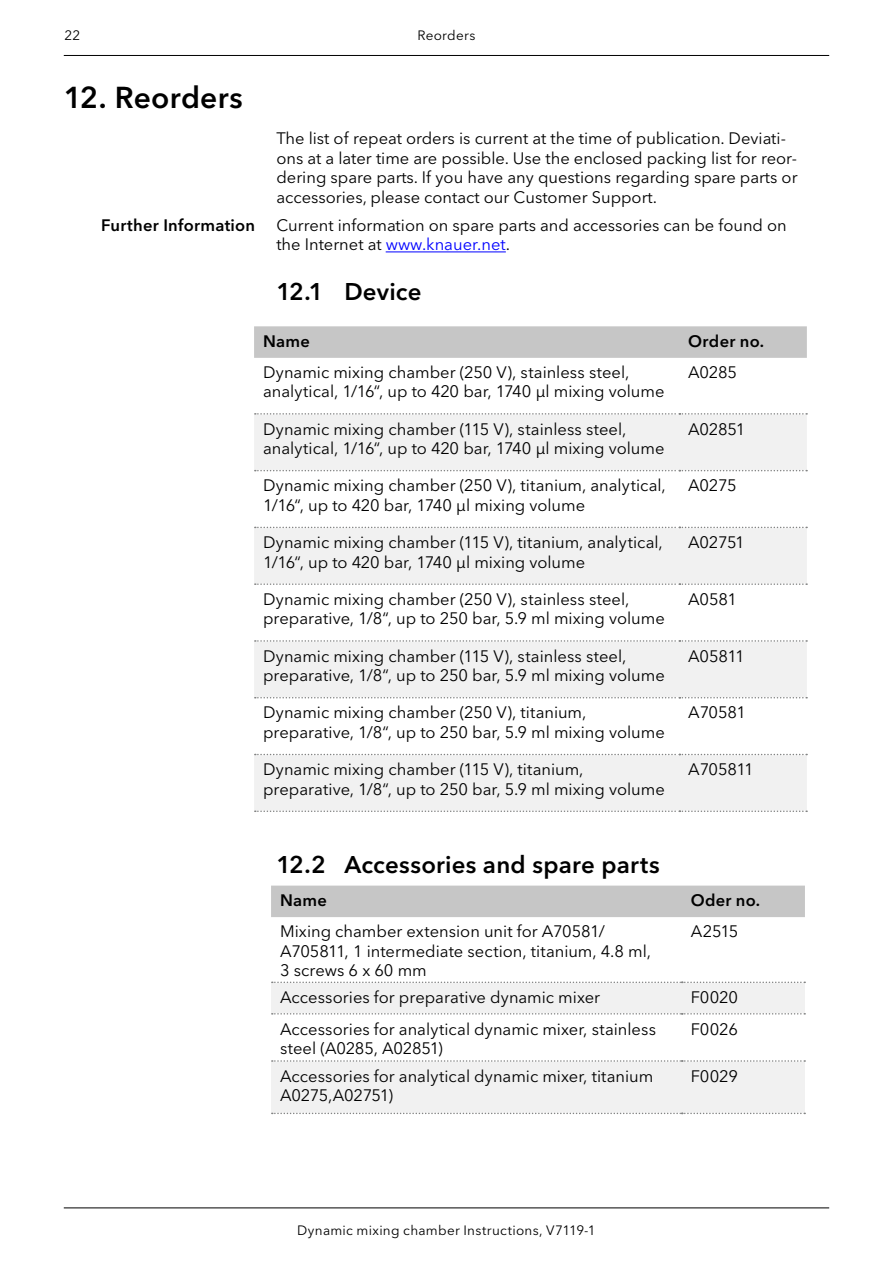
<style>
.page{position:relative;width:893px;height:1263px;background:#fff}
.page>*{position:absolute;margin:0;border:0;box-sizing:border-box;transform-origin:0 0}
.t1{font:600 30px "Avenir Next W1 G";letter-spacing:.01em;color:#000}
.t2{font:600 24px "Avenir Next W1 G";letter-spacing:.01em;color:#000}
.t3{font:16.5px/19.5px "Avenir Next W1 G";color:#000}
.t4{font:600 16.5px "Avenir Next W1 G";letter-spacing:.015em;color:#000}
.t5{font:16.5px "Avenir Next W1 G";letter-spacing:-.025em;color:#000}
.t6{font:13.5px "Avenir Next W1 G";letter-spacing:.02em;color:#000}
.s1{color:#00f}
</style>
<div class="page">
<hr style="left:386px;top:251px;width:120px;height:1px;background:#00f">
<div style="left:254px;top:326px;width:553px;height:32px;background:#c6c6c6"></div>
<svg style="left:254px;top:414px;width:553px;height:397px;fill:#f1f1f1"></svg>
<svg style="left:255px;top:413px;width:552px;height:2px"></svg>
<svg style="left:255px;top:470px;width:552px;height:1px"></svg>
<svg style="left:255px;top:527px;width:552px;height:1px"></svg>
<svg style="left:255px;top:583px;width:552px;height:2px"></svg>
<svg style="left:255px;top:640px;width:552px;height:2px"></svg>
<svg style="left:255px;top:697px;width:552px;height:1px"></svg>
<svg style="left:255px;top:754px;width:552px;height:1px"></svg>
<svg style="left:255px;top:810px;width:552px;height:2px"></svg>
<div style="left:271px;top:885px;width:534px;height:32px;background:#c6c6c6"></div>
<svg style="left:271px;top:981px;width:534px;height:133px"></svg>
<hr style="left:64px;top:55px;width:765px;height:1px;background:#000">
<hr style="left:64px;top:1207px;width:765px;height:1px;background:#000">
<p class="t6" style="left:64px;top:27px;width:17px">22</p>
<p class="t6" style="left:417px;top:27px;width:60px">Reorders</p>
<h1 class="t1" style="left:64px;top:79px;width:180px">12. Reorders</h1>
<p class="t4" style="left:101px;top:215px;width:155px">Further Information</p>
<p class="t3" style="left:276px;top:129px;width:523px">The list of repeat orders is current at the time of publication. Deviati&shy;ons at a later time are possible. Use the enclosed packing list for reor&shy;dering spare parts. If you have any questions regarding spare parts or accessories, please contact our Customer Support.</p>
<p class="t3" style="left:276px;top:215px;width:512px">Current information on spare parts and accessories can be found on the Internet at <span class="s1">www.knauer.net</span>.</p>
<h2 class="t2" style="left:276px;top:277px;width:147px">12.1 Device</h2>
<p class="t4" style="left:263px;top:331px;width:48px">Name</p>
<p class="t4" style="left:688px;top:331px;width:77px">Order no.</p>
<p class="t3" style="left:263px;top:362px;width:403px">Dynamic mixing chamber (250 V), stainless steel, analytical, 1/16“, up to 420 bar, 1740 μl mixing volume</p>
<p class="t3" style="left:688px;top:362px;width:50px">A0285</p>
<p class="t3" style="left:263px;top:419px;width:403px">Dynamic mixing chamber (115 V), stainless steel, analytical, 1/16“, up to 420 bar, 1740 μl mixing volume</p>
<p class="t3" style="left:688px;top:419px;width:59px">A02851</p>
<p class="t3" style="left:263px;top:476px;width:404px">Dynamic mixing chamber (250 V), titanium, analytical,<br>1/16“, up to 420 bar, 1740 μl mixing volume</p>
<p class="t3" style="left:688px;top:476px;width:50px">A0275</p>
<p class="t3" style="left:263px;top:533px;width:401px">Dynamic mixing chamber (115 V), titanium, analytical,<br>1/16“, up to 420 bar, 1740 μl mixing volume</p>
<p class="t3" style="left:688px;top:533px;width:58px">A02751</p>
<p class="t3" style="left:263px;top:589px;width:403px">Dynamic mixing chamber (250 V), stainless steel, preparative, 1/8“, up to 250 bar, 5.9 ml mixing volume</p>
<p class="t3" style="left:688px;top:589px;width:50px">A0581</p>
<p class="t3" style="left:263px;top:646px;width:403px">Dynamic mixing chamber (115 V), stainless steel, preparative, 1/8“, up to 250 bar, 5.9 ml mixing volume</p>
<p class="t3" style="left:688px;top:646px;width:58px">A05811</p>
<p class="t3" style="left:263px;top:703px;width:403px">Dynamic mixing chamber (250 V), titanium, preparative, 1/8“, up to 250 bar, 5.9 ml mixing volume</p>
<p class="t3" style="left:688px;top:703px;width:59px">A70581</p>
<p class="t3" style="left:263px;top:760px;width:403px">Dynamic mixing chamber (115 V), titanium, preparative, 1/8“, up to 250 bar, 5.9 ml mixing volume</p>
<p class="t5" style="left:688px;top:759px;width:67px">A705811</p>
<h2 class="t2" style="left:276px;top:850px;width:385px">12.2 Accessories and spare parts</h2>
<p class="t4" style="left:280px;top:890px;width:48px">Name</p>
<p class="t4" style="left:691px;top:890px;width:71px">Oder no.</p>
<p class="t3" style="left:280px;top:921px;width:373px">Mixing chamber extension unit for A70581/<br>A705811, 1 intermediate section, titanium, 4.8 ml,<br>3 screws 6 x 60 mm</p>
<p class="t3" style="left:691px;top:921px;width:49px">A2515</p>
<p class="t3" style="left:280px;top:987px;width:322px">Accessories for preparative dynamic mixer</p>
<p class="t3" style="left:691px;top:987px;width:49px">F0020</p>
<p class="t3" style="left:280px;top:1019px;width:377px">Accessories for analytical dynamic mixer, stainless steel (A0285, A02851)</p>
<p class="t3" style="left:691px;top:1019px;width:49px">F0026</p>
<p class="t3" style="left:280px;top:1066px;width:375px">Accessories for analytical dynamic mixer, titanium<br>A0275,A02751)</p>
<p class="t3" style="left:691px;top:1066px;width:49px">F0029</p>
<p class="t6" style="left:297px;top:1222px;width:300px">Dynamic mixing chamber Instructions, V7119-1</p>
</div>
